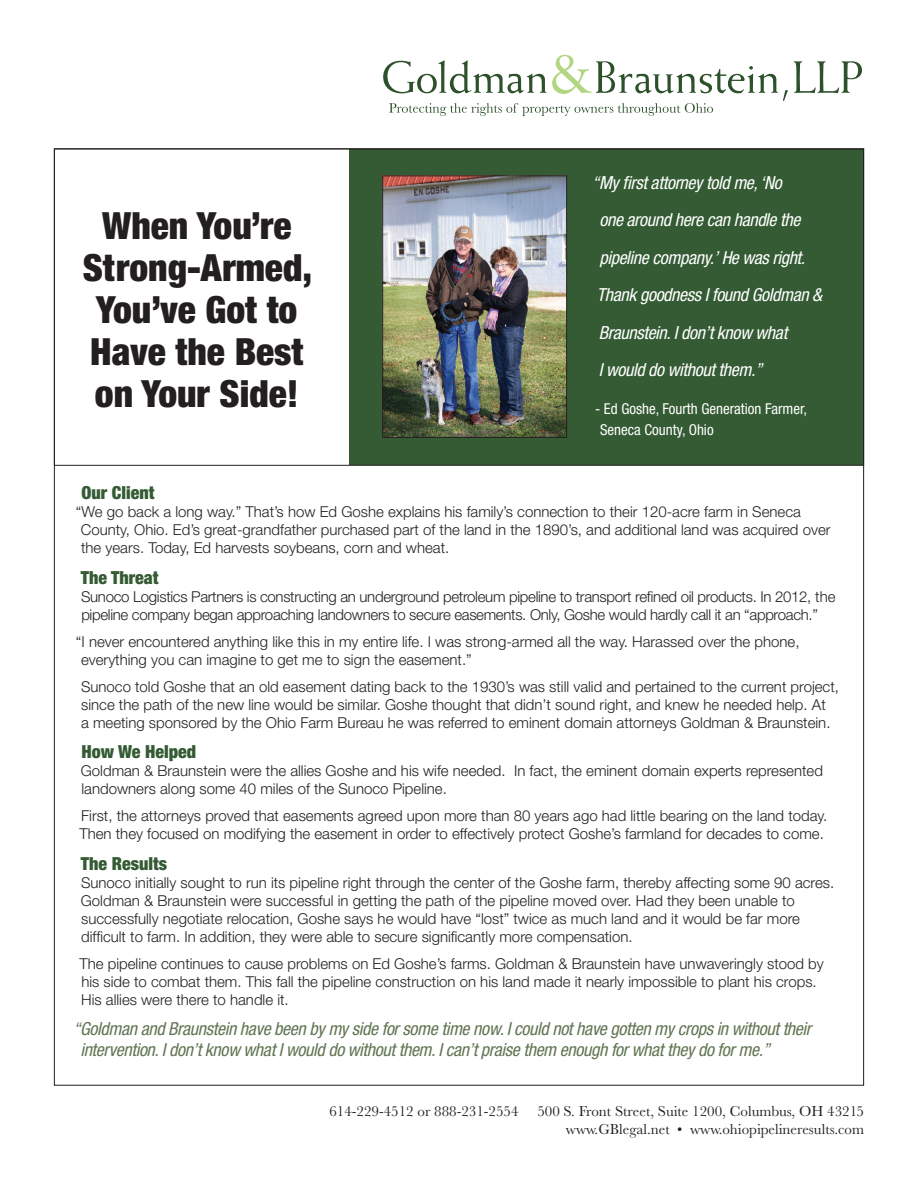
<style>
.page{position:relative;width:918px;height:1188px;background:#fff}
.page>*{position:absolute;margin:0;border:0;box-sizing:border-box;transform-origin:0 0}
.big_head{font:900 condensed 37.5px/42px "Helvetica Neue";color:#231f20;text-align:center}
.quote{font:italic condensed 18px/21px "Helvetica Neue";letter-spacing:-.02em;color:#617553}
.quote-2{font:italic condensed 18px/37.5px "Helvetica Neue";letter-spacing:-.02em;color:#fff}
.subhead{font:900 condensed 18px "Helvetica Neue";color:#345b33}
.text{font:300 15px/18px "Helvetica Neue";color:#231f20}
.text-2{font:300 15px/18px "Helvetica Neue";letter-spacing:-.02em;color:#231f20}
.t1{font:15px/18px "Baskerville";color:#231f20;text-align:right}
.quotee{font:condensed 15px/21px "Helvetica Neue";color:#fff}
</style>
<div class="page">
<svg style="left:794px;top:61px;width:68px;height:32px"></svg>
<svg style="left:383px;top:55px;width:405px;height:61px"></svg>
<div style="left:350px;top:149px;width:514px;height:316px;background:#345b33"></div>
<img style="left:384px;top:177px;width:181px;height:259px">
<div style="left:382px;top:175px;width:185px;height:263px;border:1px solid #231f20"></div>
<p class="big_head" style="left:83px;top:204px;width:231px">When You’re<br>Strong-Armed,</p>
<p class="big_head" style="left:90px;top:288px;width:215px;text-align:left">You’ve Got to<br>Have the Best</p>
<p class="big_head" style="left:95px;top:372px;width:205px">on Your Side!</p>
<p class="quote-2" style="left:592px;top:164px;width:232px">“My first attorney told me, ‘No<br>one around here can handle the pipeline company.’ He was right.<br>Thank goodness I found Goldman &amp;<br>Braunstein. I don’t know what<br>I would do without them.”</p>
<p class="quotee" style="left:600px;top:398px;width:208px;text-indent:-5px">- Ed Goshe, Fourth Generation Farmer,<br>Seneca County, Ohio</p>
<p class="subhead" style="left:81px;top:482px;width:75px">Our Client</p>
<p class="text" style="left:81px;top:502px;width:751px;text-indent:-5px">“We go back a long way.” That’s how Ed Goshe explains his family’s connection to their 120-acre farm in Seneca<br>County, Ohio. Ed’s great-grandfather purchased part of the land in the 1890’s, and additional land was acquired over the years. Today, Ed harvests soybeans, corn and wheat.</p>
<p class="subhead" style="left:81px;top:566px;width:79px">The Threat</p>
<p class="text-2" style="left:81px;top:587px;width:756px">Sunoco Logistics Partners is constructing an underground petroleum pipeline to transport refined oil products. In 2012, the pipeline company began approaching landowners to secure easements. Only, Goshe would hardly call it an “approach.”</p>
<p class="text" style="left:81px;top:632px;width:720px;text-indent:-5px">“I never encountered anything like this in my entire life. I was strong-armed all the way. Harassed over the phone, everything you can imagine to get me to sign the easement.”</p>
<p class="text" style="left:81px;top:677px;width:759px">Sunoco told Goshe that an old easement dating back to the 1930’s was still valid and pertained to the current project, since the path of the new line would be similar. Goshe thought that didn’t sound right, and knew he needed help. At<br>a meeting sponsored by the Ohio Farm Bureau he was referred to eminent domain attorneys Goldman &amp; Braunstein.</p>
<p class="subhead" style="left:81px;top:741px;width:116px">How We Helped</p>
<p class="text" style="left:81px;top:762px;width:744px">Goldman &amp; Braunstein were the allies Goshe and his wife needed. In fact, the eminent domain experts represented landowners along some 40 miles of the Sunoco Pipeline.</p>
<p class="text" style="left:79px;top:807px;width:749px">First, the attorneys proved that easements agreed upon more than 80 years ago had little bearing on the land today.<br>Then they focused on modifying the easement in order to effectively protect Goshe’s farmland for decades to come.</p>
<p class="subhead" style="left:81px;top:852px;width:88px">The Results</p>
<p class="text" style="left:81px;top:873px;width:755px">Sunoco initially sought to run its pipeline right through the center of the Goshe farm, thereby affecting some 90 acres.<br>Goldman &amp; Braunstein were successful in getting the path of the pipeline moved over. Had they been unable to successfully negotiate relocation, Goshe says he would have “lost” twice as much land and it would be far more difficult to farm. In addition, they were able to secure significantly more compensation.</p>
<p class="text" style="left:79px;top:954px;width:746px">The pipeline continues to cause problems on Ed Goshe’s farms. Goldman &amp; Braunstein have unwaveringly stood by his side to combat them. This fall the pipeline construction on his land made it nearly impossible to plant his crops.<br>His allies were there to handle it.</p>
<p class="quote" style="left:80px;top:1018px;width:732px;text-indent:-7px">“Goldman and Braunstein have been by my side for some time now. I could not have gotten my crops in without their intervention. I don’t know what I would do without them. I can’t praise them enough for what they do for me.”</p>
<p class="t1" style="left:329px;top:1102px;width:191px">614-229-4512 or 888-231-2554</p>
<p class="t1" style="left:537px;top:1102px;width:328px">500 S. Front Street, Suite 1200, Columbus, OH 43215 www.GBlegal.net • www.ohiopipelineresults.com</p>
</div>
